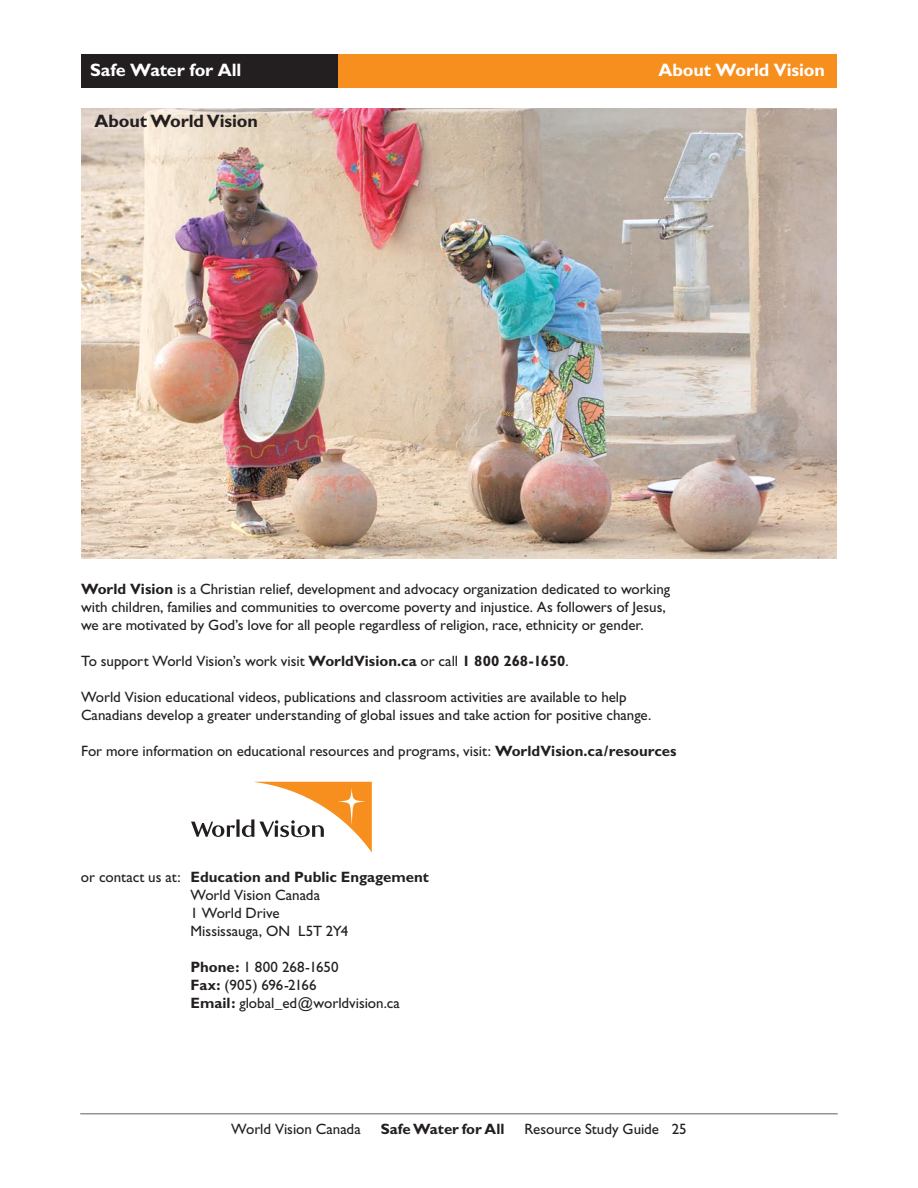
<style>
.page{position:relative;width:918px;height:1188px;background:#fff}
.page>*{position:absolute;margin:0;border:0;box-sizing:border-box;transform-origin:0 0}
.t1{font:700 18px "Gill Sans";letter-spacing:-.01em;color:#fff}
.t2{font:700 18px "Gill Sans";letter-spacing:-.005em;color:#231f20}
.t3{font:15px/18px "Gill Sans";color:#231f20}
.t4{font:700 15px "Gill Sans";color:#231f20}
.s1{font-weight:700}
.s2{font-weight:700;color:#fff}
</style>
<div class="page">
<div style="left:81px;top:54px;width:756px;height:33px;background:#f78f1e"></div>
<hr style="left:80px;top:1113px;width:758px;height:1px;background:#939598">
<div style="left:81px;top:54px;width:257px;height:33px;background:#231f20"></div>
<img style="left:81px;top:108px;width:756px;height:450px">
<svg style="left:191px;top:782px;width:181px;height:71px"></svg>
<p class="t1" style="left:90px;top:59px;width:153px">Safe Water for All</p>
<p class="t2" style="left:94px;top:110px;width:165px">About World Vision</p>
<p class="t1" style="left:658px;top:59px;width:168px">About World Vision</p>
<p class="t3" style="left:81px;top:580px;width:591px"><span class="s1">World Vision</span> is a Christian relief, development and advocacy organization dedicated to working with children, families and communities to overcome poverty and injustice. As followers of Jesus, we are motivated by God’s love for all people regardless of religion, race, ethnicity or gender.</p>
<p class="t3" style="left:81px;top:652px;width:489px">To support World Vision’s work visit <span class="s1">WorldVision.ca</span> or call <span class="s1">1 800 268-1650</span>.</p>
<p class="t3" style="left:81px;top:688px;width:572px">World Vision educational videos, publications and classroom activities are available to help<br>Canadians develop a greater understanding of global issues and take action for positive change.</p>
<p class="t3" style="left:81px;top:742px;width:597px">For more information on educational resources and programs, visit: <span class="s1">WorldVision.ca/resources</span></p>
<p class="t3" style="left:190px;top:868px;width:240px;text-indent:-110px">or contact us at: <span class="s1">Education and Public Engagement<br></span>World Vision Canada<br>1 World Drive<br>Mississauga, ON L5T 2Y4</p>
<p class="t3" style="left:190px;top:958px;width:211px"><span class="s1">Phone:</span> 1 800 268-1650<br><span class="s1">Fax:</span> (905) 696-2166<br><span class="s1">Email:</span> global_ed@worldvision.ca</p>
<p class="t3" style="left:231px;top:1120px;width:131px">World Vision Canada</p>
<p class="t4" style="left:381px;top:1120px;width:125px">Safe Water for All</p>
<p class="t3" style="left:525px;top:1120px;width:164px">Resource Study Guide <span class="s2">›</span> 25</p>
</div>
